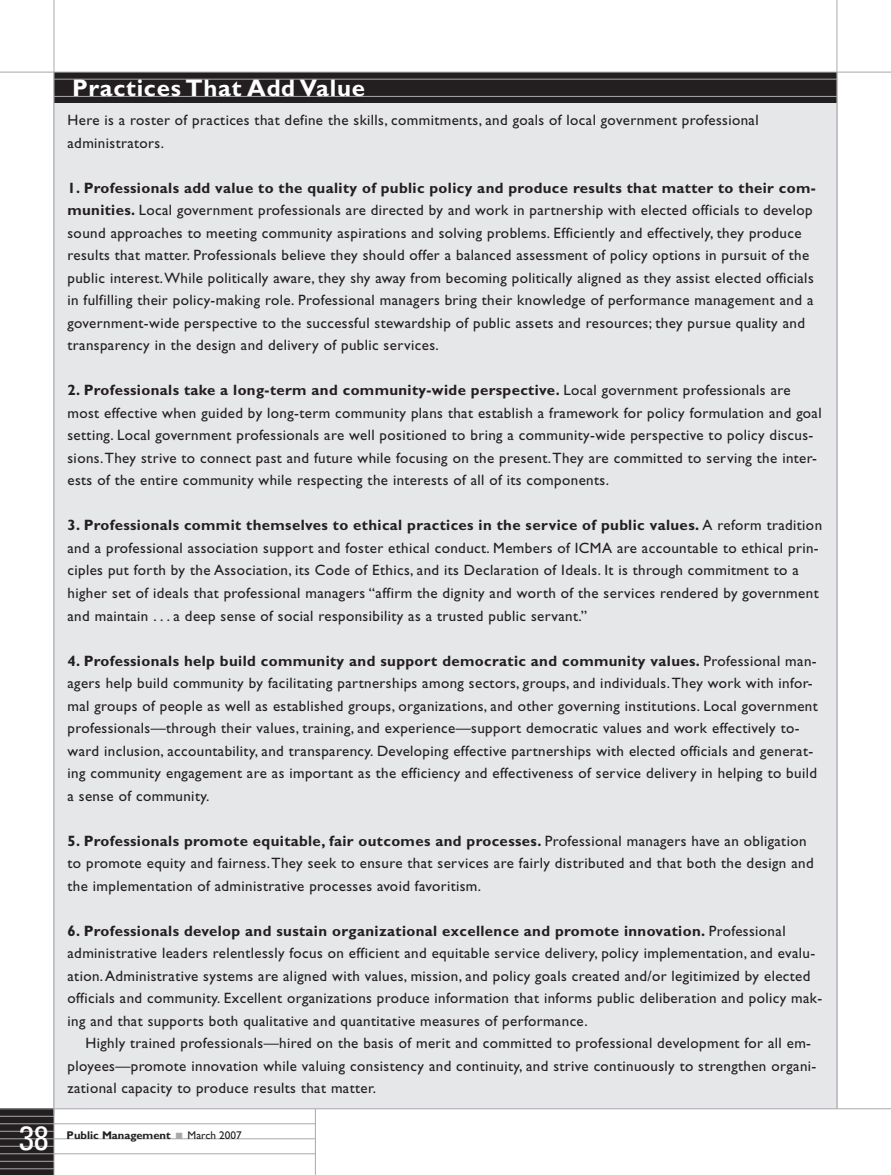
<style>
.page{position:relative;width:891px;height:1175px;background:#fff}
.page>*{position:absolute;margin:0;border:0;box-sizing:border-box;transform-origin:0 0}
.t1{font:condensed 33.75px "Univers";color:#fff}
.t2{font:700 24px "Gill Sans";letter-spacing:.03em;color:#fff}
.t3{font:15px/22.5px "Gill Sans";letter-spacing:.025em;color:#231f20}
.t4{font:700 11.25px "Gill Sans";color:#231f20}
.t5{font:11.25px "Gill Sans";color:#231f20}
.s1{font-weight:700}
</style>
<div class="page">
<svg style="left:0;top:1109px;width:54px;height:65px;background:#2f2b2c"></svg>
<hr style="left:54px;top:0;width:1px;height:1114px;background:#a8a9ad">
<hr style="left:54px;top:1108px;width:1px;height:66px;background:#a8a9ad">
<hr style="left:0;top:1123px;width:315px;height:1px;background:#a8a9ad">
<hr style="left:0;top:1138px;width:315px;height:1px;background:#a8a9ad">
<hr style="left:0;top:1153px;width:315px;height:1px;background:#a8a9ad">
<hr style="left:0;top:1115px;width:54px;height:1px;background:#a8a9ad">
<hr style="left:0;top:1130px;width:54px;height:1px;background:#a8a9ad">
<hr style="left:0;top:1145px;width:54px;height:1px;background:#a8a9ad">
<hr style="left:0;top:1160px;width:54px;height:1px;background:#a8a9ad">
<hr style="left:0;top:1168px;width:54px;height:1px;background:#a8a9ad">
<hr style="left:315px;top:1108px;width:1px;height:66px;background:#a8a9ad">
<div style="left:54px;top:100px;width:783px;height:1008px;background:#e6e7e9"></div>
<div style="left:54px;top:72px;width:783px;height:30px;background:#231f20"></div>
<hr style="left:54px;top:79px;width:783px;height:1px;background:#a8a9ad">
<hr style="left:54px;top:96px;width:783px;height:1px;background:#a8a9ad">
<hr style="left:0;top:72px;width:891px;height:1px;background:#a8a9ad">
<hr style="left:54px;top:72px;width:1px;height:1036px;background:#a8a9ad">
<hr style="left:837px;top:0;width:1px;height:1108px;background:#a8a9ad">
<hr style="left:0;top:1108px;width:891px;height:1px;background:#a8a9ad">
<h1 class="t1" style="left:19px;top:1116px;width:31px">38</h1>
<h2 class="t2" style="left:72px;top:74px;width:295px">Practices That Add Value</h2>
<p class="t3" style="left:68px;top:109px;width:693px">Here is a roster of practices that define the skills, commitments, and goals of local government professional administrators.</p>
<p class="t3" style="left:68px;top:177px;width:750px"><span class="s1">1. Professionals add value to the quality of public policy and produce results that matter to their com&shy;munities.</span> Local government professionals are directed by and work in partnership with elected officials to develop sound approaches to meeting community aspirations and solving problems. Efficiently and effectively, they produce results that matter. Professionals believe they should offer a balanced assessment of policy options in pursuit of the public interest. While politically aware, they shy away from becoming politically aligned as they assist elected officials in fulfilling their policy-making role. Professional managers bring their knowledge of performance management and a government-wide perspective to the successful stewardship of public assets and resources; they pursue quality and transparency in the design and delivery of public services.</p>
<p class="t3" style="left:68px;top:379px;width:756px"><span class="s1">2. Professionals take a long-term and community-wide perspective.</span> Local government professionals are most effective when guided by long-term community plans that establish a framework for policy formulation and goal setting. Local government professionals are well positioned to bring a community-wide perspective to policy discus&shy;sions. They strive to connect past and future while focusing on the present. They are committed to serving the inter&shy;ests of the entire community while respecting the interests of all of its components.</p>
<p class="t3" style="left:68px;top:514px;width:756px"><span class="s1">3. Professionals commit themselves to ethical practices in the service of public values.</span> A reform tradition and a professional association support and foster ethical conduct. Members of ICMA are accountable to ethical prin&shy;ciples put forth by the Association, its Code of Ethics, and its Declaration of Ideals. It is through commitment to a higher set of ideals that professional managers “affirm the dignity and worth of the services rendered by government and maintain . . . a deep sense of social responsibility as a trusted public servant.”</p>
<p class="t3" style="left:68px;top:649px;width:752px"><span class="s1">4. Professionals help build community and support democratic and community values.</span> Professional man&shy;agers help build community by facilitating partnerships among sectors, groups, and individuals. They work with infor&shy;mal groups of people as well as established groups, organizations, and other governing institutions. Local government professionals—through their values, training, and experience—support democratic values and work effectively to&shy;ward inclusion, accountability, and transparency. Developing effective partnerships with elected officials and generat&shy;ing community engagement are as important as the efficiency and effectiveness of service delivery in helping to build a sense of community.</p>
<p class="t3" style="left:68px;top:829px;width:748px"><span class="s1">5. Professionals promote equitable, fair outcomes and processes.</span> Professional managers have an obligation to promote equity and fairness. They seek to ensure that services are fairly distributed and that both the design and the implementation of administrative processes avoid favoritism.</p>
<p class="t3" style="left:68px;top:919px;width:756px"><span class="s1">6. Professionals develop and sustain organizational excellence and promote innovation.</span> Professional administrative leaders relentlessly focus on efficient and equitable service delivery, policy implementation, and evalu&shy;ation. Administrative systems are aligned with values, mission, and policy goals created and/or legitimized by elected officials and community. Excellent organizations produce information that informs public deliberation and policy mak&shy;ing and that supports both qualitative and quantitative measures of performance.</p>
<p class="t3" style="left:68px;top:1032px;width:750px;text-indent:18px">Highly trained professionals—hired on the basis of merit and committed to professional development for all em&shy;ployees—promote innovation while valuing consistency and continuity, and strive continuously to strengthen organi&shy;zational capacity to produce results that matter.</p>
<p class="t4" style="left:67px;top:1128px;width:106px">Public Management</p>
<p class="t5" style="left:188px;top:1128px;width:56px">March 2007</p>
</div>
